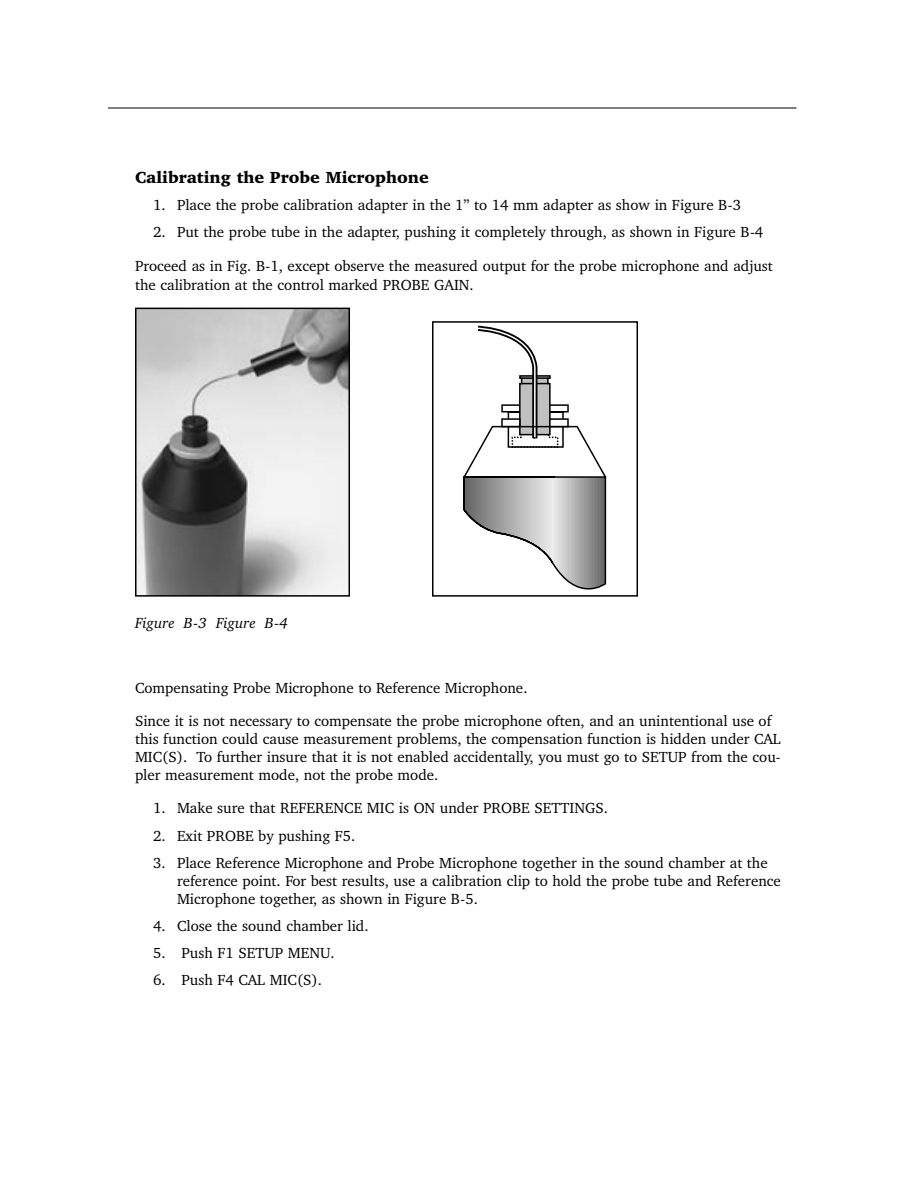
<style>
.page{position:relative;width:918px;height:1188px;background:#fff}
.page>*{position:absolute;margin:0;border:0;box-sizing:border-box;transform-origin:0 0}
.t1{font:900 16.5px "Charter BT";color:#000}
.t2{font:15px/18px "Charter BT";color:#000}
.t3{font:italic 15px "Charter BT";color:#000}
</style>
<div class="page">
<hr style="left:108px;top:108px;width:688px;height:1px;background:#000">
<img style="left:138px;top:311px;width:209px;height:283px">
<div style="left:135px;top:308px;width:215px;height:289px;border:2px solid #000"></div>
<svg style="left:463px;top:325px;width:144px;height:265px"></svg>
<div style="left:432px;top:321px;width:206px;height:276px;border:2px solid #000"></div>
<p class="t1" style="left:135px;top:167px;width:295px">Calibrating the Probe Microphone</p>
<p class="t2" style="left:153px;top:195px;width:590px">1. Place the probe calibration adapter in the 1” to 14 mm adapter as show in Figure B-3</p>
<p class="t2" style="left:153px;top:222px;width:612px">2. Put the probe tube in the adapter, pushing it completely through, as shown in Figure B-4</p>
<p class="t2" style="left:135px;top:257px;width:639px">Proceed as in Fig. B-1, except observe the measured output for the probe microphone and adjust the calibration at the control marked PROBE GAIN.</p>
<p class="t3" style="left:135px;top:614px;width:154px">Figure B-3 Figure B-4</p>
<p class="t2" style="left:135px;top:679px;width:394px">Compensating Probe Microphone to Reference Microphone.</p>
<p class="t2" style="left:135px;top:712px;width:647px">Since it is not necessary to compensate the probe microphone often, and an unintentional use of this function could cause measurement problems, the compensation function is hidden under CAL MIC(S). To further insure that it is not enabled accidentally, you must go to SETUP from the cou&shy;pler measurement mode, not the probe mode.</p>
<p class="t2" style="left:153px;top:799px;width:457px">1. Make sure that REFERENCE MIC is ON under PROBE SETTINGS.</p>
<p class="t2" style="left:153px;top:826px;width:204px">2. Exit PROBE by pushing F5.</p>
<p class="t2" style="left:177px;top:853px;width:605px;text-indent:-24px">3. Place Reference Microphone and Probe Microphone together in the sound chamber at the reference point. For best results, use a calibration clip to hold the probe tube and Reference<br>Microphone together, as shown in Figure B-5.</p>
<p class="t2" style="left:153px;top:916px;width:217px">4. Close the sound chamber lid.</p>
<p class="t2" style="left:153px;top:943px;width:183px">5. Push F1 SETUP MENU.</p>
<p class="t2" style="left:153px;top:971px;width:171px">6. Push F4 CAL MIC(S).</p>
</div>
